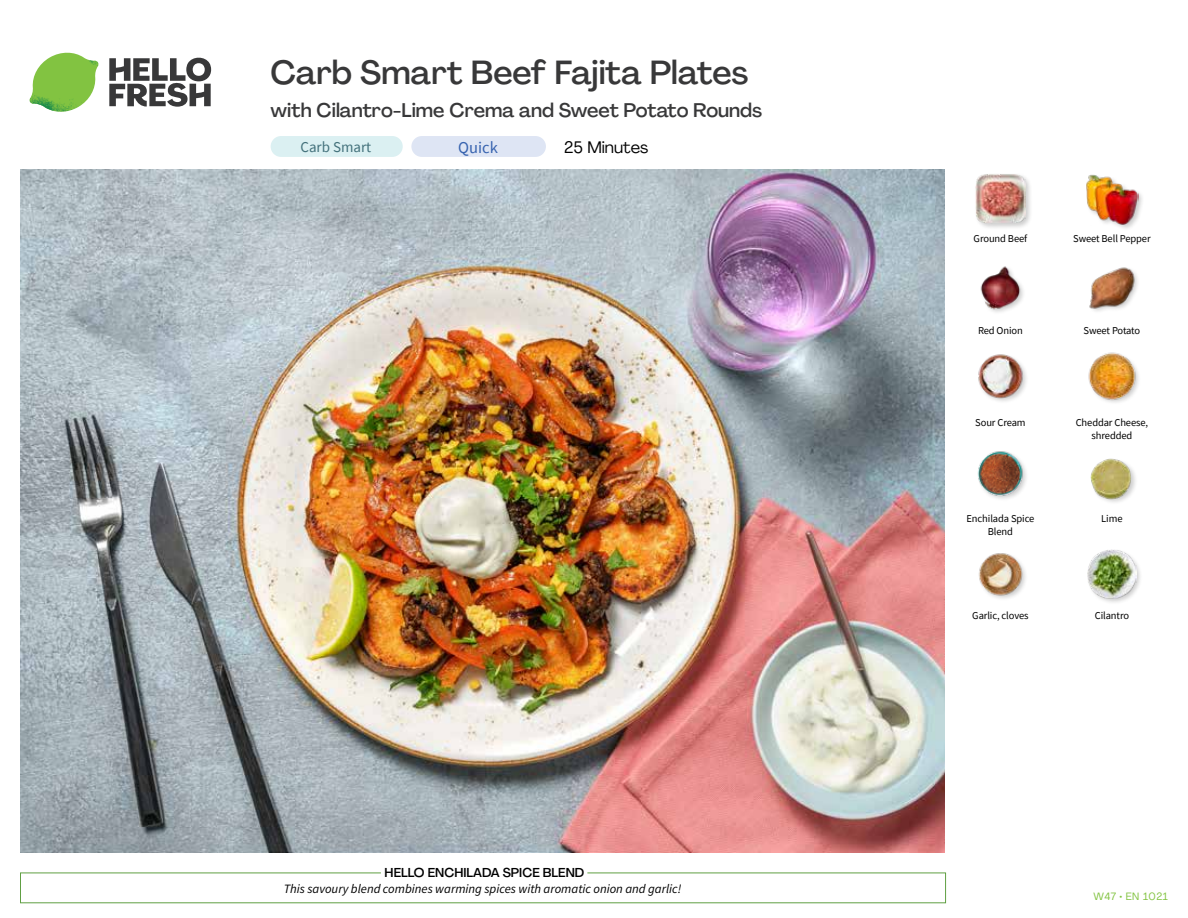
<style>
.page{position:relative;width:1188px;height:918px;background:#fff}
.page>*{position:absolute;margin:0;border:0;box-sizing:border-box;transform-origin:0 0}
.t1{font:500 33px "Agrandir";letter-spacing:-.005em;color:#383839}
.t2{font:500 19.5px "Agrandir";color:#383839}
.t3{font:16.5px "Agrandir";color:#000}
.t4{font:16.5px "Source Sans Pro";color:#3763af}
.t5{font:15px "Source Sans Pro";color:#43717b}
.t6{font:italic 12.75px "Source Sans Pro";color:#000}
.t7{font:500 12.75px "Agrandir";color:#000}
.t8{font:10.5px/13.5px "Source Sans Pro";letter-spacing:-.01em;color:#000;text-align:center}
.t9{font:10.5px "Agrandir";letter-spacing:.05em;color:#82c341}
</style>
<div class="page">
<svg style="left:109px;top:57px;width:102px;height:50px"></svg>
<svg style="left:34px;top:53px;width:62px;height:40px"></svg>
<img style="left:67px;top:53px;width:32px;height:26px">
<img style="left:33px;top:75px;width:59px;height:11px">
<img style="left:29px;top:79px;width:61px;height:33px">
<img style="left:65px;top:86px;width:27px;height:25px">
<div style="left:20px;top:873px;width:926px;height:30px;border:1px solid #609f43"></div>
<div style="left:381px;top:865px;width:206px;height:15px;background:#fff"></div>
<img style="left:21px;top:170px;width:924px;height:682px">
<div style="left:411px;top:136px;width:135px;height:21px;background:#dee5f4;border-radius:10px"></div>
<div style="left:271px;top:136px;width:132px;height:21px;background:#dbf0f2;border-radius:10px"></div>
<div style="left:1086px;top:548px;width:57px;height:57px;background:#000;opacity:.2"></div>
<img style="left:1088px;top:550px;width:48px;height:48px">
<img style="left:978px;top:553px;width:48px;height:46px">
<div style="left:1090px;top:458px;width:48px;height:47px;background:#000;opacity:.2"></div>
<img style="left:1090px;top:458px;width:44px;height:43px">
<img style="left:977px;top:451px;width:49px;height:48px">
<img style="left:1088px;top:352px;width:51px;height:51px">
<img style="left:978px;top:354px;width:49px;height:48px">
<img style="left:1089px;top:267px;width:49px;height:44px">
<img style="left:980px;top:266px;width:43px;height:46px">
<div style="left:1085px;top:174px;width:60px;height:57px;background:#000;opacity:.2"></div>
<img style="left:1085px;top:174px;width:54px;height:51px">
<div style="left:974px;top:172px;width:59px;height:58px;background:#000;opacity:.2"></div>
<img style="left:975px;top:173px;width:51px;height:51px">
<h1 class="t1" style="left:271px;top:52px;width:479px">Carb Smart Beef Fajita Plates</h1>
<h2 class="t2" style="left:271px;top:98px;width:493px">with Cilantro-Lime Crema and Sweet Potato Rounds</h2>
<h3 class="t5" style="left:300px;top:138px;width:72px">Carb Smart</h3>
<h3 class="t3" style="left:564px;top:137px;width:86px">25 Minutes</h3>
<h3 class="t4" style="left:458px;top:137px;width:41px">Quick</h3>
<p class="t7" style="left:385px;top:864px;width:201px">HELLO ENCHILADA SPICE BLEND</p>
<p class="t6" style="left:284px;top:881px;width:399px">This savoury blend combines warming spices with aromatic onion and garlic!</p>
<p class="t8" style="left:974px;top:231px;width:55px">Ground Beef</p>
<p class="t8" style="left:1073px;top:231px;width:79px">Sweet Bell Pepper</p>
<p class="t8" style="left:978px;top:324px;width:46px">Red Onion</p>
<p class="t8" style="left:1084px;top:324px;width:58px">Sweet Potato</p>
<p class="t8" style="left:975px;top:416px;width:52px">Sour Cream</p>
<p class="t8" style="left:1076px;top:416px;width:74px">Cheddar Cheese, shredded</p>
<p class="t8" style="left:967px;top:512px;width:69px">Enchilada Spice<br>Blend</p>
<p class="t8" style="left:1101px;top:512px;width:23px">Lime</p>
<p class="t8" style="left:972px;top:609px;width:58px">Garlic, cloves</p>
<p class="t8" style="left:1095px;top:609px;width:36px">Cilantro</p>
<p class="t9" style="left:1094px;top:890px;width:76px">W47 • EN 1021</p>
</div>
